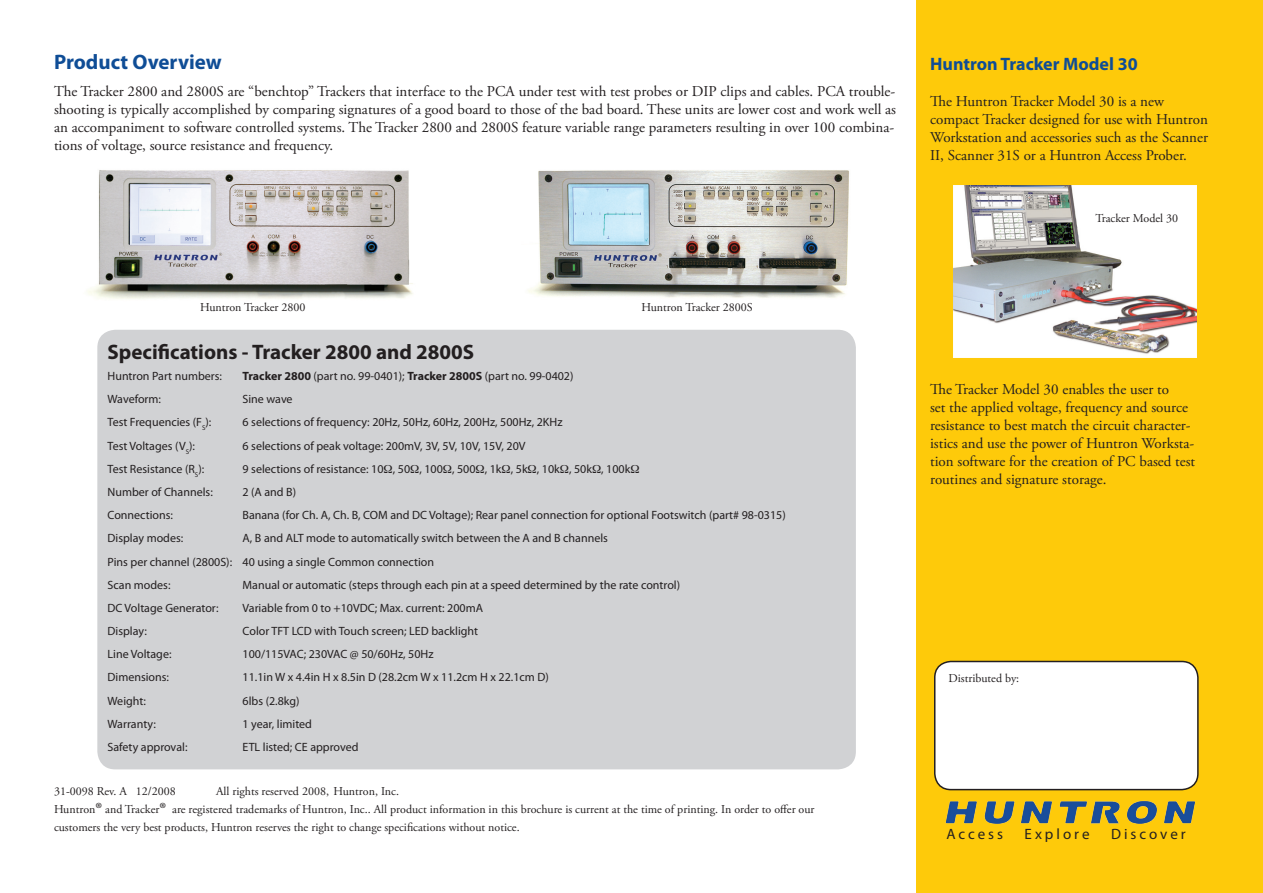
<style>
.page{position:relative;width:1263px;height:893px;background:#fff}
.page>*{position:absolute;margin:0;border:0;box-sizing:border-box;transform-origin:0 0}
.t1{font:700 21px "Myriad Pro";color:#231f20}
.t2{font:700 21px "Myriad Pro";color:#0f4d96}
.t3{font:700 18px "Myriad Pro";color:#0f4d96}
.t4{font:15px/18px "Adobe Garamond Pro";color:#231f20}
.t5{font:15px "Myriad Pro";letter-spacing:.2em;color:#231f20}
.t6{font:12px/23.1px "Myriad Pro";color:#231f20}
.t7{font:12px/18px "Adobe Garamond Pro";color:#231f20}
.s1{font-weight:700}
.s2{font-size:21px}
</style>
<div class="page">
<div style="left:97px;top:330px;width:759px;height:439px;background:#d1d2d4"></div>
<img style="left:528px;top:170px;width:321px;height:128px">
<img style="left:87px;top:170px;width:326px;height:129px">
<div style="left:916px;top:0;width:347px;height:893px;background:#feca0a"></div>
<div style="left:934px;top:660px;width:265px;height:130px;background:#fff"></div>
<img style="left:945px;top:800px;width:251px;height:24px">
<img style="left:954px;top:185px;width:243px;height:172px">
<svg style="left:384px;top:465px;width:8px;height:8px"></svg>
<svg style="left:411px;top:465px;width:8px;height:8px"></svg>
<svg style="left:443px;top:465px;width:8px;height:8px"></svg>
<svg style="left:476px;top:465px;width:8px;height:8px"></svg>
<svg style="left:502px;top:465px;width:8px;height:8px"></svg>
<svg style="left:528px;top:465px;width:8px;height:8px"></svg>
<svg style="left:560px;top:465px;width:8px;height:8px"></svg>
<svg style="left:593px;top:465px;width:8px;height:8px"></svg>
<svg style="left:631px;top:465px;width:8px;height:8px"></svg>
<h1 class="t2" style="left:54px;top:50px;width:169px">Product Overview</h1>
<p class="t4" style="left:54px;top:83px;width:843px">The Tracker 2800 and 2800S are “benchtop” Trackers that interface to the PCA under test with test probes or DIP clips and cables. PCA trouble&shy;shooting is typically accomplished by comparing signatures of a good board to those of the bad board. These units are lower cost and work well as an accompaniment to software controlled systems. The Tracker 2800 and 2800S feature variable range parameters resulting in over 100 combina&shy;tions of voltage, source resistance and frequency.</p>
<p class="t7" style="left:200px;top:298px;width:107px">Huntron Tracker 2800</p>
<p class="t7" style="left:641px;top:298px;width:113px">Huntron Tracker 2800S</p>
<h1 class="t1" style="left:108px;top:340px;width:368px">Specifications - Tracker 2800 and 2800S</h1>
<p class="t6" style="left:108px;top:365px;width:116px">Huntron Part numbers:</p>
<p class="t6" style="left:243px;top:365px;width:332px"><span class="s1">Tracker 2800</span> (part no. 99-0401); <span class="s1">Tracker 2800S</span> (part no. 99-0402)</p>
<p class="t6" style="left:108px;top:388px;width:55px">Waveform:</p>
<p class="t6" style="left:243px;top:388px;width:52px">Sine wave</p>
<p class="t6" style="left:108px;top:411px;width:105px">Test Frequencies (F<sub>S</sub>):</p>
<p class="t6" style="left:243px;top:411px;width:321px">6 selections of frequency: 20Hz, 50Hz, 60Hz, 200Hz, 500Hz, 2KHz</p>
<p class="t6" style="left:108px;top:434px;width:89px">Test Voltages (V<sub>S</sub>):</p>
<p class="t6" style="left:243px;top:434px;width:284px">6 selections of peak voltage: 200mV, 3V, 5V, 10V, 15V, 20V</p>
<p class="t6" style="left:108px;top:457px;width:98px">Test Resistance (R<sub>S</sub>):</p>
<p class="t6" style="left:243px;top:457px;width:389px">9 selections of resistance: 10 , 50 , 100 , 500 , 1k , 5k , 10k , 50k , 100k</p>
<p class="t6" style="left:108px;top:481px;width:107px">Number of Channels:</p>
<p class="t6" style="left:243px;top:481px;width:55px">2 (A and B)</p>
<p class="t6" style="left:108px;top:504px;width:67px">Connections:</p>
<p class="t6" style="left:243px;top:504px;width:545px">Banana (for Ch. A, Ch. B, COM and DC Voltage); Rear panel connection for optional Footswitch (part# 98-0315)</p>
<p class="t6" style="left:108px;top:527px;width:77px">Display modes:</p>
<p class="t6" style="left:108px;top:527px;width:502px;text-indent:135px">A, B and ALT mode to automatically switch between the A and B channels<br>Pins per channel (2800S): 40 using a single Common connection<br>Scan modes:</p>
<p class="t6" style="left:243px;top:573px;width:439px">Manual or automatic (steps through each pin at a speed determined by the rate control)</p>
<p class="t6" style="left:108px;top:596px;width:112px">DC Voltage Generator:</p>
<p class="t6" style="left:243px;top:596px;width:242px">Variable from 0 to +10VDC; Max. current: 200mA</p>
<p class="t6" style="left:108px;top:620px;width:41px">Display:</p>
<p class="t6" style="left:243px;top:620px;width:237px">Color TFT LCD with Touch screen; LED backlight</p>
<p class="t6" style="left:108px;top:643px;width:65px">Line Voltage:</p>
<p class="t6" style="left:243px;top:643px;width:193px">100/115VAC; 230VAC @ 50/60Hz, 50Hz</p>
<p class="t6" style="left:108px;top:666px;width:63px">Dimensions:</p>
<p class="t6" style="left:243px;top:666px;width:308px">11.1in W x 4.4in H x 8.5in D (28.2cm W x 11.2cm H x 22.1cm D)</p>
<p class="t6" style="left:108px;top:689px;width:40px">Weight:</p>
<p class="t6" style="left:243px;top:689px;width:59px">6lbs (2.8kg)</p>
<p class="t6" style="left:108px;top:712px;width:50px">Warranty:</p>
<p class="t6" style="left:243px;top:712px;width:71px">1 year, limited</p>
<p class="t6" style="left:108px;top:736px;width:81px">Safety approval:</p>
<p class="t6" style="left:243px;top:736px;width:117px">ETL listed; CE approved</p>
<p class="t7" style="left:54px;top:782px;width:762px;text-indent:162px">All rights reserved 2008, Huntron, Inc.<br>Huntron<span class="s2">®</span> and Tracker<span class="s2">®</span> are registered trademarks of Huntron, Inc.. All product information in this brochure is current at the time of printing. In order to offer our customers the very best products, Huntron reserves the right to change specifications without notice.</p>
<p class="t7" style="left:54px;top:782px;width:123px">31-0098 Rev. A 12/2008</p>
<h2 class="t3" style="left:930px;top:54px;width:209px">Huntron Tracker Model 30</h2>
<p class="t4" style="left:930px;top:93px;width:279px">The Huntron Tracker Model 30 is a new compact Tracker designed for use with Huntron Workstation and accessories such as the Scanner II, Scanner 31S or a Huntron Access Prober.</p>
<p class="t7" style="left:1095px;top:210px;width:84px">Tracker Model 30</p>
<p class="t4" style="left:930px;top:381px;width:267px">The Tracker Model 30 enables the user to<br>set the applied voltage, frequency and source resistance to best match the circuit character&shy;istics and use the power of Huntron Worksta&shy;tion software for the creation of PC based test routines and signature storage.</p>
<p class="t7" style="left:948px;top:669px;width:72px">Distributed by:</p>
<p class="t5" style="left:946px;top:825px;width:58px">Access</p>
<p class="t5" style="left:1025px;top:825px;width:66px">Explore</p>
<p class="t5" style="left:1111px;top:825px;width:76px">Discover</p>
</div>
